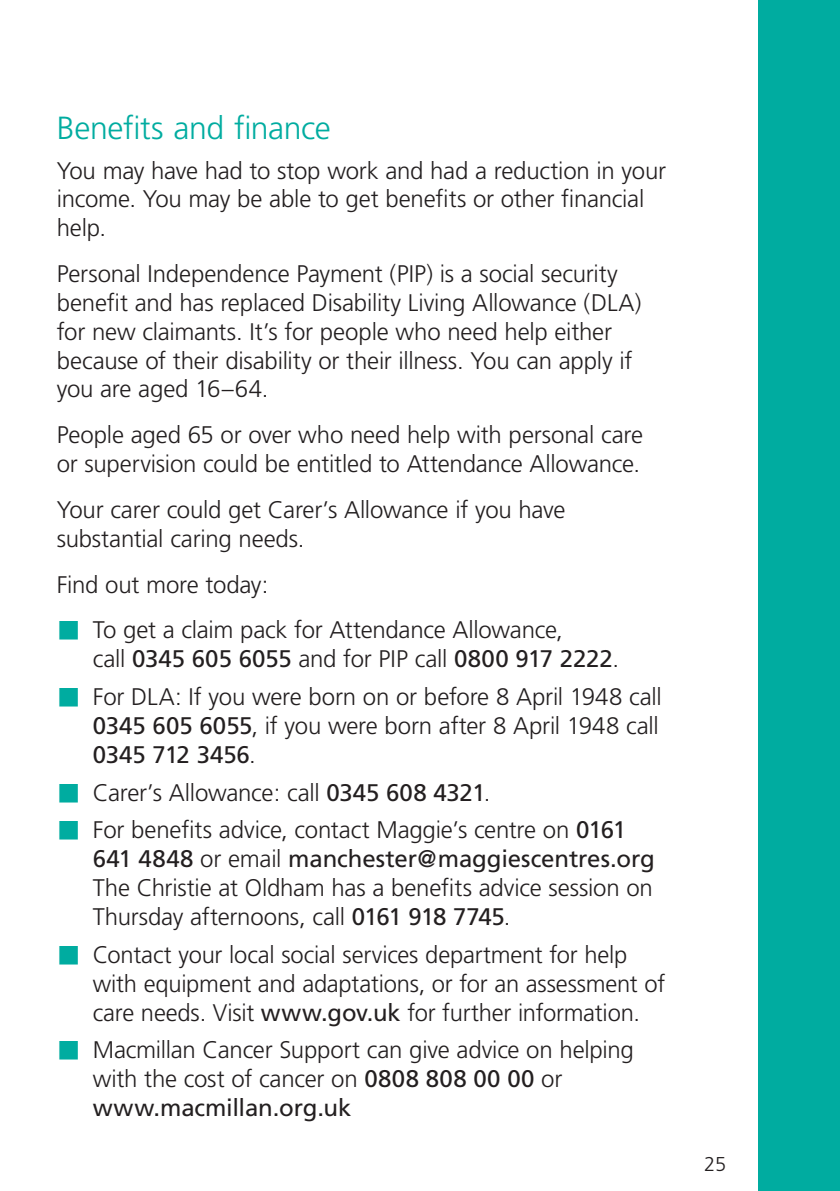
<style>
.page{position:relative;width:840px;height:1191px;background:#fff}
.page>*{position:absolute;margin:0;border:0;box-sizing:border-box;transform-origin:0 0}
.t1{font:300 32px "Frutiger";letter-spacing:-.01em;color:#00aca0}
.t2{font:300 24px/28.8px "Frutiger";letter-spacing:-.01em;color:#231f20}
.t3{font:300 20px "Frutiger";color:#231f20}
.s1{font-weight:400}
</style>
<div class="page">
<div style="left:758px;top:0;width:81px;height:1191px;background:#00aca0"></div>
<h1 class="t1" style="left:57px;top:109px;width:275px">Benefits and finance</h1>
<p class="t2" style="left:57px;top:156px;width:610px">You may have had to stop work and had a reduction in your income. You may be able to get benefits or other financial help.</p>
<p class="t2" style="left:57px;top:259px;width:586px">Personal Independence Payment (PIP) is a social security benefit and has replaced Disability Living Allowance (DLA) for new claimants. It’s for people who need help either because of their disability or their illness. You can apply if you are aged 16–64.</p>
<p class="t2" style="left:57px;top:420px;width:587px">People aged 65 or over who need help with personal care or supervision could be entitled to Attendance Allowance.</p>
<p class="t2" style="left:57px;top:495px;width:510px">Your carer could get Carer’s Allowance if you have substantial caring needs.</p>
<p class="t2" style="left:93px;top:561px;width:471px;line-height:46px;text-indent:-36px">Find out more today:<br>To get a claim pack for Attendance Allowance,</p>
<p class="t2" style="left:93px;top:640px;width:570px;line-height:37.6px">call <span class="s1">0345 605 6055</span> and for PIP call <span class="s1">0800 917 2222</span>.<br>For DLA: If you were born on or before 8 April 1948 call</p>
<p class="t2" style="left:93px;top:711px;width:567px"><span class="s1">0345 605 6055</span>, if you were born after 8 April 1948 call<br><span class="s1">0345 712 3456</span>.</p>
<p class="t2" style="left:93px;top:773px;width:534px;line-height:37.6px">Carer’s Allowance: call <span class="s1">0345 608 4321</span>.<br>For benefits advice, contact Maggie’s centre on <span class="s1">0161</span></p>
<p class="t2" style="left:93px;top:844px;width:563px;text-align:justify"><span class="s1">641 4848</span> or email <span class="s1">manchester@maggiescentres.org </span>The Christie at Oldham has a benefits advice session on Thursday afternoons, call <span class="s1">0161 918 7745</span>.</p>
<p class="t2" style="left:93px;top:939px;width:573px">Contact your local social services department for help with equipment and adaptations, or for an assessment of care needs. Visit <span class="s1">www.gov.uk</span> for further information.</p>
<p class="t2" style="left:93px;top:1035px;width:542px">Macmillan Cancer Support can give advice on helping with the cost of cancer on <span class="s1">0808 808 00 00</span> or <span class="s1">www.macmillan.org.uk</span></p>
<p class="t3" style="left:703px;top:1152px;width:24px">25</p>
</div>
